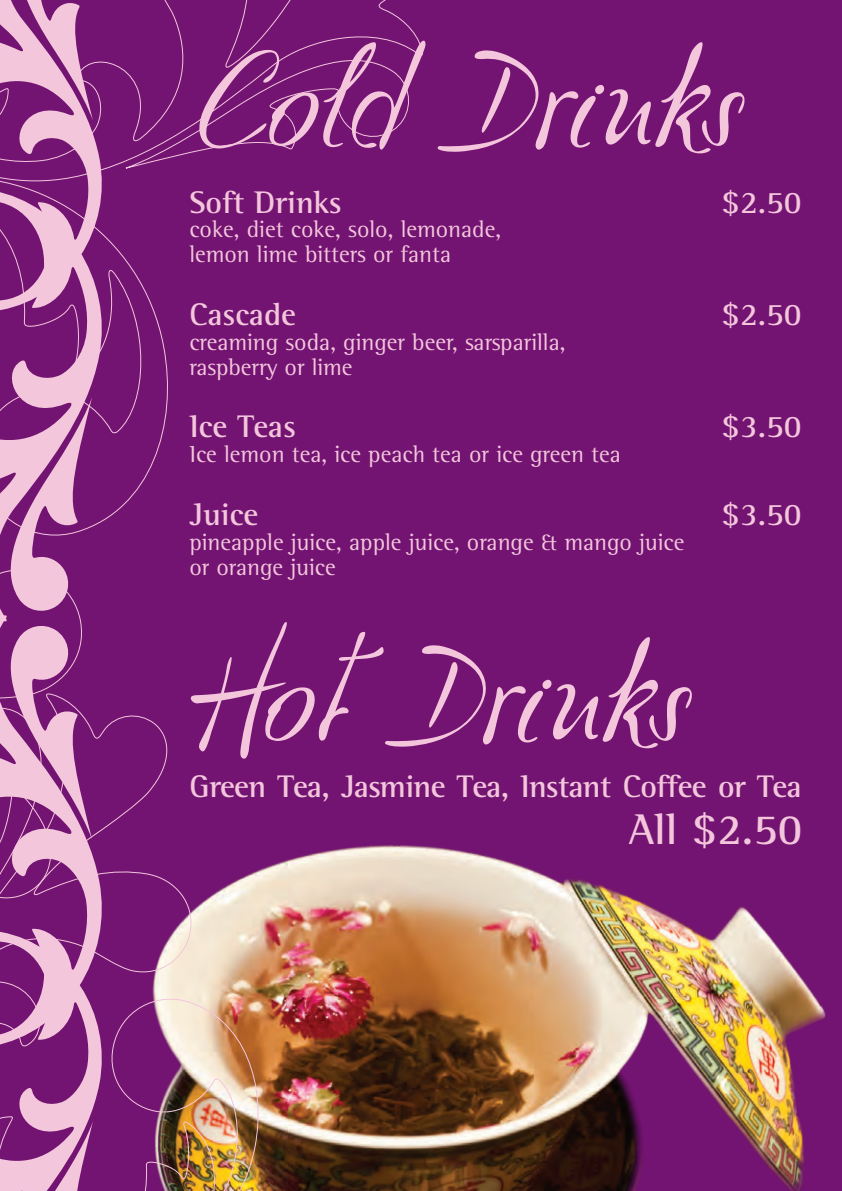
<style>
.page{position:relative;width:842px;height:1191px;background:#731372}
.page>*{position:absolute;margin:0;border:0;box-sizing:border-box;transform-origin:0 0}
.t1{font:164px "Havlova Austral";color:#f3c6dc}
.t2{font:700 44px "Rotis Semi Serif";color:#f3c6dc}
.t3{font:700 32px "Rotis Semi Serif";letter-spacing:-.02em;color:#f3c6dc}
.t4{font:700 32px "Rotis Semi Serif";color:#f3c6dc}
.t5{font:24px/24.8px "Rotis Semi Serif";color:#f3c6dc}
</style>
<div class="page">
<img style="left:267px;top:845px;width:559px;height:346px">
<svg style="left:0;top:197px;width:168px;height:495px"></svg>
<svg style="left:0;top:0;width:423px;height:197px"></svg>
<svg style="left:0;top:692px;width:267px;height:499px"></svg>
<h1 class="t1" style="left:189px;top:20px;width:547px">Cold Drinks</h1>
<h3 class="t4" style="left:189px;top:183px;width:154px">Soft Drinks</h3>
<h3 class="t3" style="left:721px;top:183px;width:82px">$2.50</h3>
<p class="t5" style="left:189px;top:217px;width:313px">coke, diet coke, solo, lemonade, lemon lime bitters or fanta</p>
<h3 class="t4" style="left:189px;top:295px;width:108px">Cascade</h3>
<h3 class="t3" style="left:721px;top:295px;width:82px">$2.50</h3>
<p class="t5" style="left:189px;top:329px;width:378px">creaming soda, ginger beer, sarsparilla, raspberry or lime</p>
<h3 class="t3" style="left:189px;top:407px;width:108px">Ice Teas</h3>
<h3 class="t3" style="left:721px;top:407px;width:82px">$3.50</h3>
<p class="t5" style="left:189px;top:442px;width:433px">Ice lemon tea, ice peach tea or ice green tea</p>
<h3 class="t3" style="left:189px;top:495px;width:70px">Juice</h3>
<h3 class="t3" style="left:721px;top:495px;width:82px">$3.50</h3>
<p class="t5" style="left:189px;top:529px;width:497px">pineapple juice, apple juice, orange &amp; mango juice or orange juice</p>
<h1 class="t1" style="left:187px;top:614px;width:497px">Hot Drinks</h1>
<h3 class="t3" style="left:189px;top:767px;width:614px">Green Tea, Jasmine Tea, Instant Coffee or Tea</h3>
<h2 class="t2" style="left:628px;top:802px;width:175px">All $2.50</h2>
</div>
